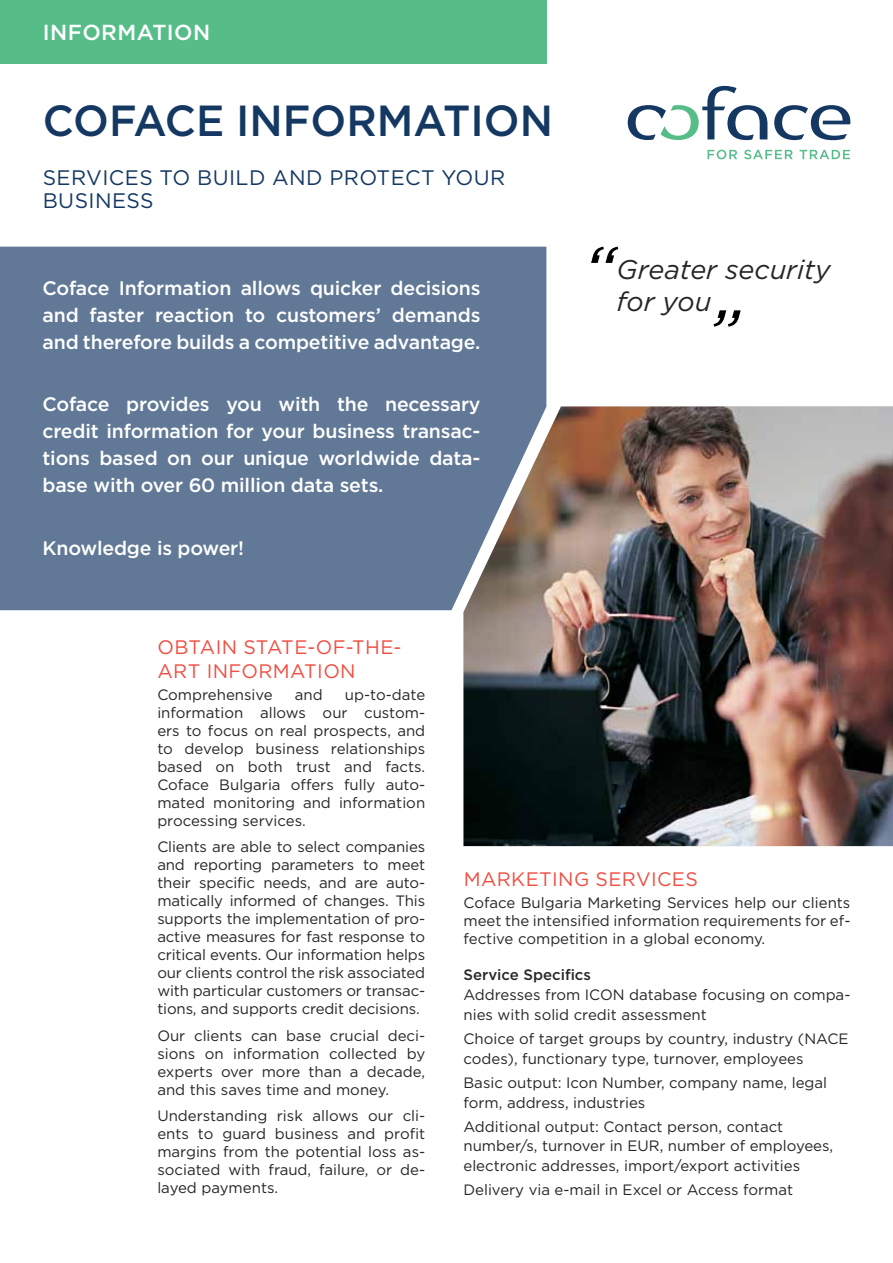
<style>
.page{position:relative;width:893px;height:1263px;background:#fff}
.page>*{position:absolute;margin:0;border:0;box-sizing:border-box;transform-origin:0 0}
.t1{font:500 43.5px "Gotham Pro";letter-spacing:.075em;color:#143862}
.t2{font:italic 27px/31.5px "Gotham Pro";color:#262626}
.t3{font:500 21.75px "Gotham Pro";color:#fff}
.t4{font:21px/22.5px "Gotham Pro";letter-spacing:.02em;color:#143862}
.t5{font:500 19.5px/27px "Gotham Pro";letter-spacing:-.01em;color:#fff;text-align:justify}
.t6{font:19.5px/23.4px "Gotham Pro";letter-spacing:.02em;color:#f04e41}
.t7{font:15px/18px "Gotham Pro";color:#262626;text-align:justify}
.t8{font:500 15px "Gotham Pro";color:#262626}
</style>
<div class="page">
<div style="left:0;top:247px;width:546px;height:363px;background:#617996"></div>
<svg style="left:774px;top:105px;width:77px;height:35px"></svg>
<svg style="left:628px;top:86px;width:139px;height:54px"></svg>
<svg style="left:708px;top:150px;width:29px;height:9px"></svg>
<svg style="left:744px;top:150px;width:49px;height:9px"></svg>
<svg style="left:800px;top:150px;width:50px;height:9px"></svg>
<div style="left:0;top:0;width:546px;height:64px;background:#56bd89"></div>
<svg style="left:591px;top:247px;width:27px;height:16px"></svg>
<svg style="left:713px;top:310px;width:28px;height:17px"></svg>
<img style="left:463px;top:407px;width:430px;height:439px">
<h3 class="t3" style="left:43px;top:20px;width:169px">Information</h3>
<h1 class="t1" style="left:43px;top:96px;width:474px">coface InformaTION</h1>
<h3 class="t4" style="left:43px;top:167px;width:464px">Services to build and protect your business</h3>
<h3 class="t5" style="left:43px;top:274px;width:439px">Coface Information allows quicker decisions and faster reaction to customers’ demands and therefore builds a competitive advantage.</h3>
<h3 class="t5" style="left:43px;top:390px;width:439px">Coface provides you with the necessary credit information for your business transac&shy;tions based on our unique worldwide data&shy;base with over 60 million data sets.</h3>
<h3 class="t5" style="left:43px;top:534px;width:203px">Knowledge is power!</h3>
<h2 class="t2" style="left:617px;top:254px;width:215px">Greater security for you</h2>
<h3 class="t6" style="left:158px;top:636px;width:246px">Obtain state-of-the&shy;art information</h3>
<p class="t7" style="left:157px;top:685px;width:117px">Comprehensive</p>
<p class="t7" style="left:295px;top:685px;width:29px">and</p>
<p class="t7" style="left:157px;top:685px;width:269px;text-indent:188px">up-to-date information allows our custom&shy;ers to focus on real prospects, and to develop business relationships based on both trust and facts.<br>Coface Bulgaria offers fully auto&shy;mated monitoring and information processing services.</p>
<p class="t7" style="left:157px;top:838px;width:269px">Clients are able to select companies and reporting parameters to meet their specific needs, and are auto&shy;matically informed of changes. This supports the implementation of pro&shy;active measures for fast response to critical events. Our information helps our clients control the risk associated with particular customers or transac&shy;tions, and supports credit decisions.</p>
<p class="t7" style="left:157px;top:1026px;width:269px">Our clients can base crucial deci&shy;sions on information collected by experts over more than a decade, and this saves time and money.</p>
<p class="t7" style="left:157px;top:1107px;width:269px">U nderstanding risk allows our cli&shy;ents to guard business and profit margins from the potential loss as&shy;sociated with fraud, failure, or de&shy;layed payments.</p>
<h3 class="t6" style="left:464px;top:867px;width:233px">Marketing Services</h3>
<p class="t7" style="left:463px;top:894px;width:388px">Coface Bulgaria Marketing Services help our clients meet the intensified information requirements for ef&shy;fective competition in a global economy.</p>
<p class="t8" style="left:463px;top:966px;width:129px">Service Specifics</p>
<p class="t7" style="left:463px;top:986px;width:132px">Addresses from ICON</p>
<p class="t7" style="left:463px;top:985px;width:388px;line-height:19.8px;text-indent:166px">database focusing on compa&shy;nies with solid credit assessment</p>
<p class="t7" style="left:463px;top:1029px;width:353px;line-height:19.8px">Choice of target groups by country, industry (NACE codes), functionary type, turnover, employees</p>
<p class="t7" style="left:463px;top:1072px;width:365px;line-height:19.8px">Basic output: Icon N umber, company name, legal form, address, industries</p>
<p class="t7" style="left:463px;top:1116px;width:321px;line-height:19.8px">Additional output: Contact person, contact number/s, turnover in EUR</p>
<p class="t7" style="left:463px;top:1136px;width:371px;line-height:19.8px;text-indent:196px">, number of employees, electronic addresses, import/export activities</p>
<p class="t7" style="left:463px;top:1181px;width:331px">Delivery via e-mail in Excel or Access format</p>
</div>
